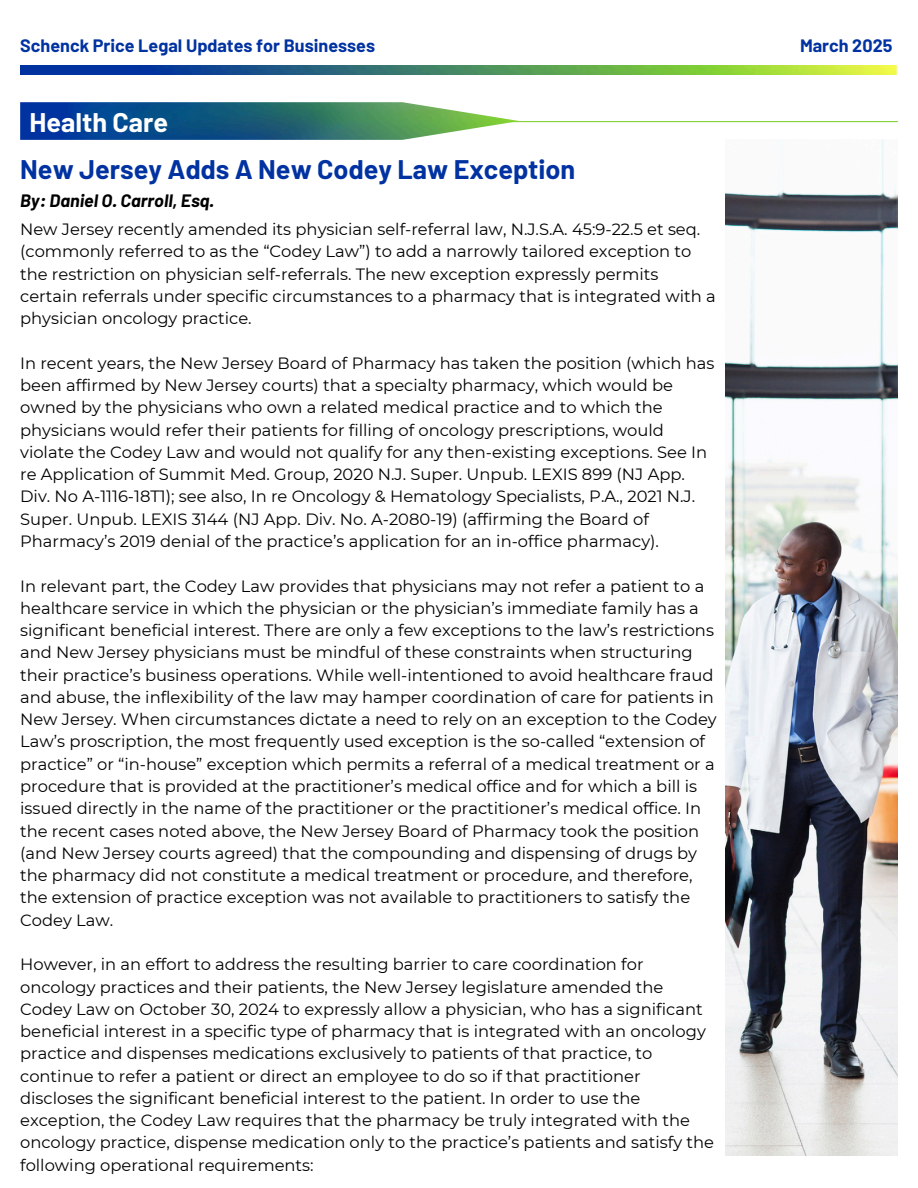
<style>
.page{position:relative;width:918px;height:1188px;background:#fff}
.page>*{position:absolute;margin:0;border:0;box-sizing:border-box;transform-origin:0 0}
.t1{font:700 27px "Barlow";color:#0032a1}
.t2{font:700 27px "Barlow";color:#fff}
.t3{font:700 18px "Barlow";color:#0032a1}
.t4{font:italic 700 18px "Barlow";color:#000}
.t5{font:16.35px/22.4px "Montserrat";color:#000}
</style>
<div class="page">
<img style="left:20px;top:65px;width:878px;height:9px">
<img style="left:20px;top:102px;width:499px;height:38px">
<hr style="left:509px;top:121px;width:389px;height:1px;background:#83d336">
<img style="left:726px;top:140px;width:172px;height:1016px">
<h2 class="t3" style="left:20px;top:34px;width:357px">Schenck Price Legal Updates for Businesses</h2>
<h2 class="t3" style="left:800px;top:34px;width:94px">March 2025</h2>
<p class="t2" style="left:29px;top:105px;width:140px">Health Care</p>
<p class="t1" style="left:20px;top:152px;width:557px">New Jersey Adds A New Codey Law Exception</p>
<p class="t4" style="left:20px;top:189px;width:196px">By: Daniel O. Carroll, Esq.</p>
<p class="t5" style="left:20px;top:218px;width:697px">New Jersey recently amended its physician self-referral law, N.J.S.A. 45:9-22.5 et seq. (commonly referred to as the “Codey Law”) to add a narrowly tailored exception to the restriction on physician self-referrals. The new exception expressly permits certain referrals under specific circumstances to a pharmacy that is integrated with a physician oncology practice.</p>
<p class="t5" style="left:20px;top:352px;width:696px">In recent years, the New Jersey Board of Pharmacy has taken the position (which has been affirmed by New Jersey courts) that a specialty pharmacy, which would be owned by the physicians who own a related medical practice and to which the physicians would refer their patients for filling of oncology prescriptions, would violate the Codey Law and would not qualify for any then-existing exceptions. See In re Application of Summit Med. Group, 2020 N.J. Super. Unpub. LEXIS 899 (NJ App.<br>Div. No A-1116-18T1); see also, In re Oncology &amp; Hematology Specialists, P.A., 2021 N.J.<br>Super. Unpub. LEXIS 3144 (NJ App. Div. No. A-2080-19) (affirming the Board of Pharmacy’s 2019 denial of the practice’s application for an in-office pharmacy).</p>
<h1 class="t5" style="left:20px;top:575px;width:698px">In relevant part, the Codey Law provides that physicians may not refer a patient to a healthcare service in which the physician or the physician’s immediate family has a significant beneficial interest. There are only a few exceptions to the law’s restrictions and New Jersey physicians must be mindful of these constraints when structuring their practice’s business operations. While well-intentioned to avoid healthcare fraud and abuse, the inflexibility of the law may hamper coordination of care for patients in New Jersey. When circumstances dictate a need to rely on an exception to the Codey Law’s proscription, the most frequently used exception is the so-called “extension of practice” or “in-house” exception which permits a referral of a medical treatment or a procedure that is provided at the practitioner’s medical office and for which a bill is issued directly in the name of the practitioner or the practitioner’s medical office. In the recent cases noted above, the New Jersey Board of Pharmacy took the position (and New Jersey courts agreed) that the compounding and dispensing of drugs by the pharmacy did not constitute a medical treatment or procedure, and therefore, the extension of practice exception was not available to practitioners to satisfy the Codey Law.</h1>
<h1 class="t5" style="left:20px;top:953px;width:695px">However, in an effort to address the resulting barrier to care coordination for oncology practices and their patients, the New Jersey legislature amended the Codey Law on October 30, 2024 to expressly allow a physician, who has a significant beneficial interest in a specific type of pharmacy that is integrated with an oncology practice and dispenses medications exclusively to patients of that practice, to continue to refer a patient or direct an employee to do so if that practitioner discloses the significant beneficial interest to the patient. In order to use the exception, the Codey Law requires that the pharmacy be truly integrated with the oncology practice, dispense medication only to the practice’s patients and satisfy the following operational requirements:</h1>
</div>
